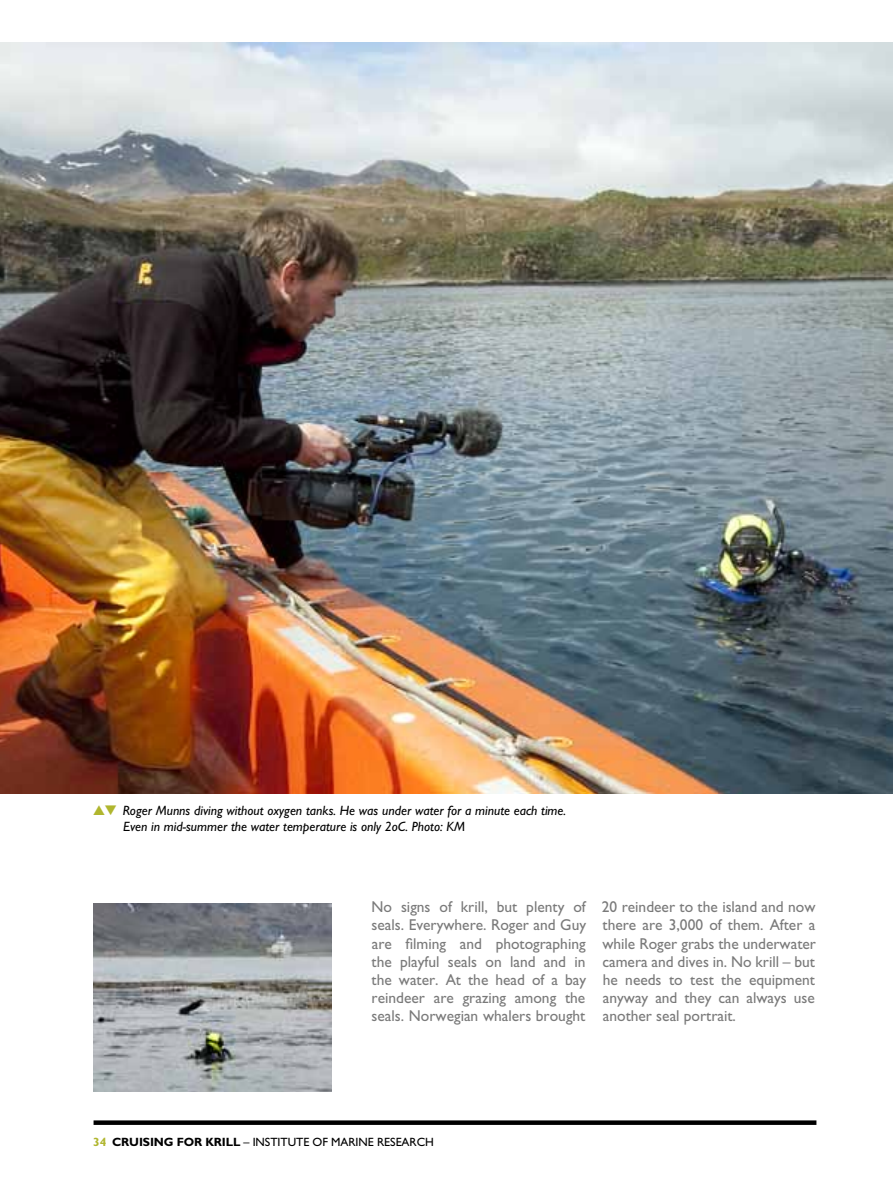
<style>
.page{position:relative;width:893px;height:1191px;background:#fff}
.page>*{position:absolute;margin:0;border:0;box-sizing:border-box;transform-origin:0 0}
.t1{font:15.75px/18px "Gill Sans";color:#7a7a7a;text-align:justify}
.t2{font:italic 13.5px/16.2px "Gill Sans";color:#000}
.t3{font:12px "Gill Sans";letter-spacing:.205em;color:#000}
.s1{font-family:"Apex New";font-weight:500;font-style:normal;font-size:12.75px;color:#b0b62e}
.s2{font-weight:700;color:#b0b62e}
.s3{font-weight:700}
</style>
<div class="page">
<svg style="left:94px;top:1120px;width:722px;height:4px;background:#1a1a1a"></svg>
<img style="left:0;top:43px;width:893px;height:750px">
<img style="left:94px;top:903px;width:237px;height:188px">
<p class="t2" style="left:123px;top:802px;width:444px;text-indent:-30px"><span class="s1">▲ ▼</span> Roger Munns diving without oxygen tanks. He was under water for a minute each time.<br>Even in mid-summer the water temperature is only 2oC. Photo: KM</p>
<p class="t1" style="left:371px;top:898px;width:216px">No signs of krill, but plenty of seals. Everywhere. Roger and Guy are filming and photographing the playful seals on land and in the water. At the head of a bay reindeer are grazing among the seals. Norwegian whalers brought</p>
<p class="t1" style="left:602px;top:898px;width:216px">20 reindeer to the island and now there are 3,000 of them. After a while Roger grabs the underwater camera and dives in. No krill – but he needs to test the equipment anyway and they can always use another seal portrait.</p>
<p class="t3" style="left:93px;top:1134px;width:342px"><span class="s2">34</span> <span class="s3">CRUISING FOR KRILL</span> – Institute of Marine Research</p>
</div>
